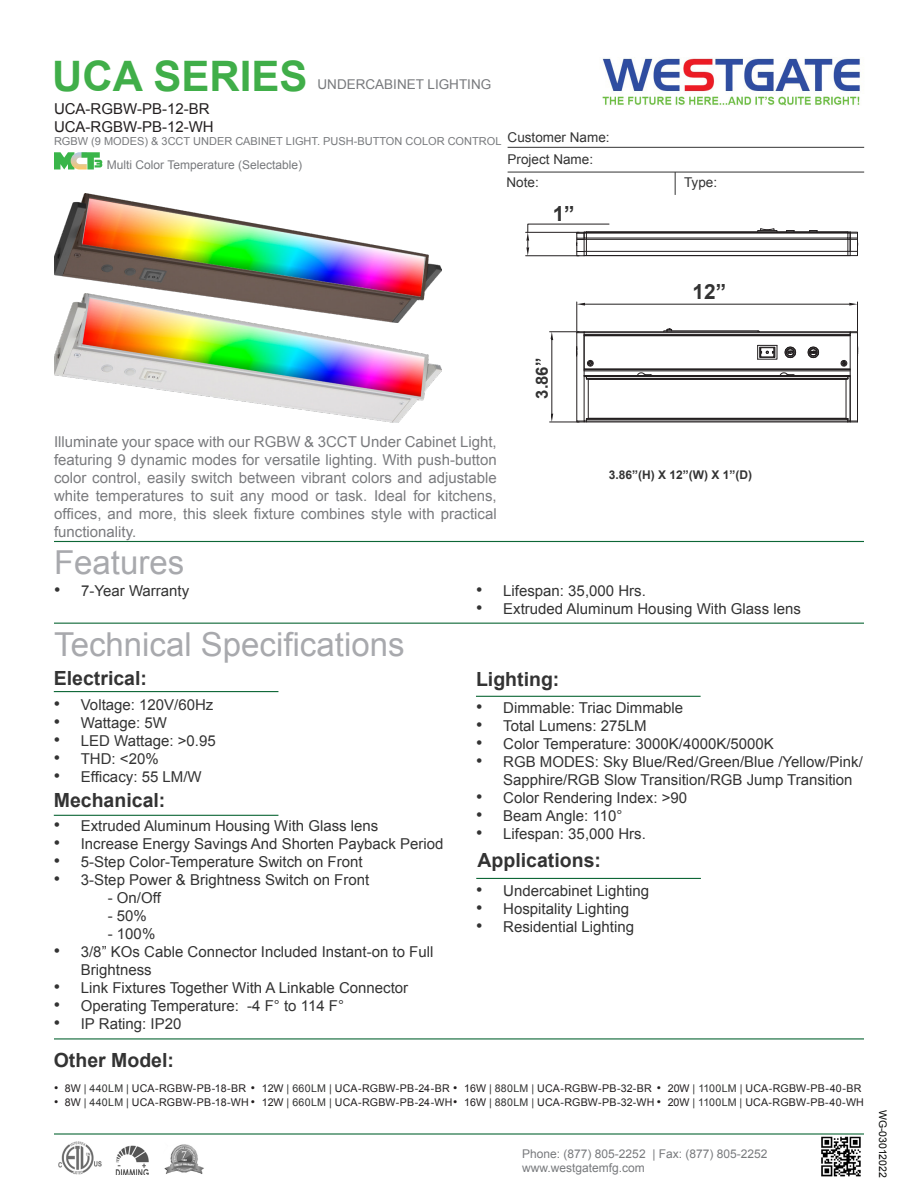
<style>
.page{position:relative;width:918px;height:1188px;background:#fff}
.page>*{position:absolute;margin:0;border:0;box-sizing:border-box;transform-origin:0 0}
.t1{font:700 42px "Arial";color:#40ae49}
.t2{font:33px "Arial";color:#a8a9ad}
.t3{font:700 20.85px "Arial";color:#333}
.t4{font:700 19.5px "Arial";color:#333}
.t5{font:700 16.65px "Arial";color:#333}
.t6{font:15px/18px "Arial";color:#333}
.t7{font:15px/18px "Arial";color:#7a7b7e;text-align:justify}
.t8{font:15px "Arial";color:#231f20}
.t9{font:13.5px "Arial";color:#333}
.t10{font:13.5px "Arial";color:#787a7d}
.t11{font:12px "Arial";color:#787a7d}
.t12{font:700 12px "Arial";color:#333}
.t13{font:10.95px "Arial";color:#787a7d}
.t14{font:10.65px "Arial";letter-spacing:.015em;color:#231f20}
.t15{font:10.5px "Arial";letter-spacing:-.005em;color:#040503}
.t16{font:10.2px "Arial";color:#231f20}
.t17{font:10.2px "Koz Go Pr 6 N";color:#231f20}
.s1{font-size:18px}
.s2{font-size:12px}
.s3{color:#333}
.s4{color:#323332}
</style>
<div class="page">
<svg style="left:526px;top:223px;width:333px;height:34px"></svg>
<img style="left:54px;top:193px;width:388px;height:101px">
<img style="left:54px;top:294px;width:388px;height:129px">
<hr style="left:54px;top:541px;width:810px;height:1px;background:#0d6736">
<hr style="left:508px;top:147px;width:356px;height:1px;background:#333">
<svg style="left:675px;top:173px;width:1px;height:22px"></svg>
<hr style="left:508px;top:172px;width:356px;height:1px;background:#333">
<hr style="left:54px;top:623px;width:810px;height:1px;background:#0d6736">
<hr style="left:54px;top:1038px;width:810px;height:2px;background:#0d6736">
<hr style="left:54px;top:1133px;width:810px;height:2px;background:#0d6736">
<hr style="left:54px;top:691px;width:224px;height:1px;background:#0d6736">
<img style="left:602px;top:58px;width:258px;height:48px">
<hr style="left:476px;top:878px;width:225px;height:1px;background:#0d6736">
<img style="left:821px;top:1136px;width:40px;height:41px">
<svg style="left:550px;top:302px;width:309px;height:121px"></svg>
<img style="left:58px;top:1141px;width:44px;height:33px">
<img style="left:115px;top:1145px;width:34px;height:29px">
<img style="left:164px;top:1144px;width:40px;height:30px">
<hr style="left:476px;top:696px;width:225px;height:1px;background:#0d6736">
<hr style="left:54px;top:815px;width:224px;height:1px;background:#0d6736">
<svg style="left:54px;top:152px;width:48px;height:17px"></svg>
<p class="t1" style="left:52px;top:48px;width:257px">UCA SERIES</p>
<p class="t10" style="left:318px;top:75px;width:175px">UNDERCABINET LIGHTING</p>
<p class="t8" style="left:54px;top:99px;width:157px">UCA-RGBW-PB-12-BR</p>
<p class="t8" style="left:54px;top:117px;width:161px">UCA-RGBW-PB-12-WH</p>
<p class="t9" style="left:508px;top:128px;width:104px">Customer Name:</p>
<p class="t9" style="left:508px;top:150px;width:87px">Project Name:</p>
<p class="t9" style="left:507px;top:173px;width:34px">Note:</p>
<p class="t9" style="left:684px;top:173px;width:35px">Type:</p>
<p class="t17" style="left:533px;top:133px;width:62px">25.4mm(1in )</p>
<p class="t13" style="left:54px;top:134px;width:449px">RGBW (9 MODES) &amp; 3CCT UNDER CABINET LIGHT. PUSH-BUTTON COLOR CONTROL</p>
<p class="t11" style="left:107px;top:157px;width:197px">Multi Color Temperature (Selectable)</p>
<p class="t3" style="left:553px;top:200px;width:24px">1”</p>
<p class="t3" style="left:693px;top:278px;width:35px">12”</p>
<p class="t7" style="left:54px;top:432px;width:444px">Illuminate your space with our RGBW &amp; 3CCT Under Cabinet Light, featuring 9 dynamic modes for versatile lighting. With push-button color control, easily switch between vibrant colors and adjustable white temperatures to suit any mood or task. Ideal for kitchens, offices, and more, this sleek fixture combines style with practical functionality.</p>
<p class="t2" style="left:54px;top:541px;width:132px">Features</p>
<p class="t16" style="left:535px;top:414px;width:65px;rotate:-90deg">98mm(3.86in)</p>
<p class="t5" style="left:531px;top:399px;width:42px;rotate:-90deg">3.86”</p>
<p class="t12" style="left:609px;top:466px;width:145px">3.86”(H) X 12”(W) X 1”(D)</p>
<p class="t6" style="left:54px;top:582px;width:137px"><span class="s1">•</span> 7-Year Warranty</p>
<p class="t6" style="left:476px;top:582px;width:171px"><span class="s1">•</span> Lifespan: 35,000 Hrs.</p>
<p class="t6" style="left:476px;top:600px;width:326px"><span class="s1">•</span> Extruded Aluminum Housing With Glass lens</p>
<p class="t2" style="left:54px;top:623px;width:352px">Technical Specifications</p>
<p class="t4" style="left:54px;top:666px;width:95px">Electrical:</p>
<p class="t6" style="left:54px;top:696px;width:161px"><span class="s1">•</span> Voltage: 120V/60Hz</p>
<p class="t6" style="left:54px;top:714px;width:115px"><span class="s1">•</span> Wattage: 5W</p>
<p class="t6" style="left:54px;top:732px;width:163px"><span class="s1">•</span> LED Wattage: &gt;0.95</p>
<p class="t6" style="left:54px;top:750px;width:106px"><span class="s1">•</span> THD: &lt;20%</p>
<p class="t6" style="left:54px;top:768px;width:149px"><span class="s1">•</span> Efficacy: 55 LM/W</p>
<p class="t4" style="left:54px;top:788px;width:113px">Mechanical:</p>
<p class="t6" style="left:54px;top:817px;width:326px"><span class="s1">•</span> Extruded Aluminum Housing With Glass lens</p>
<p class="t6" style="left:54px;top:835px;width:391px"><span class="s1">•</span> Increase Energy Savings And Shorten Payback Period</p>
<p class="t6" style="left:54px;top:853px;width:310px"><span class="s1">•</span> 5-Step Color-Temperature Switch on Front</p>
<p class="t6" style="left:54px;top:871px;width:317px"><span class="s1">•</span> 3-Step Power &amp; Brightness Switch on Front</p>
<p class="t6" style="left:108px;top:889px;width:55px">- On/Off</p>
<p class="t6" style="left:108px;top:907px;width:41px">- 50%</p>
<p class="t6" style="left:108px;top:925px;width:49px">- 100%</p>
<p class="t6" style="left:81px;top:943px;width:354px;text-indent:-27px"><span class="s1">•</span> 3/8” KOs Cable Connector Included Instant-on to Full<br>Brightness</p>
<p class="t6" style="left:54px;top:979px;width:356px"><span class="s1">•</span> Link Fixtures Together With A Linkable Connector</p>
<p class="t6" style="left:54px;top:997px;width:292px"><span class="s1">•</span> Operating Temperature: -4 F° to 114 F°</p>
<p class="t6" style="left:54px;top:1015px;width:129px"><span class="s1">•</span> IP Rating: IP20</p>
<p class="t4" style="left:476px;top:666px;width:85px">Lighting:</p>
<p class="t6" style="left:476px;top:699px;width:209px"><span class="s1">•</span> Dimmable: Triac Dimmable</p>
<p class="t6" style="left:476px;top:717px;width:172px"><span class="s1">•</span> Total Lumens: 275LM</p>
<p class="t6" style="left:476px;top:735px;width:299px"><span class="s1">•</span> Color Temperature: 3000K/4000K/5000K</p>
<p class="t6" style="left:503px;top:753px;width:361px;text-indent:-27px"><span class="s1">•</span> RGB MODES: Sky Blue/Red/Green/Blue /Yellow/Pink/<br>Sapphire/RGB Slow Transition/RGB Jump Transition</p>
<p class="t6" style="left:476px;top:789px;width:212px"><span class="s1">•</span> Color Rendering Index: &gt;90</p>
<p class="t6" style="left:476px;top:807px;width:148px"><span class="s1">•</span> Beam Angle: 110°</p>
<p class="t6" style="left:476px;top:825px;width:171px"><span class="s1">•</span> Lifespan: 35,000 Hrs.</p>
<p class="t4" style="left:478px;top:848px;width:125px">Applications:</p>
<p class="t6" style="left:476px;top:882px;width:174px"><span class="s1">•</span> Undercabinet Lighting</p>
<p class="t6" style="left:476px;top:900px;width:154px"><span class="s1">•</span> Hospitality Lighting</p>
<p class="t6" style="left:476px;top:918px;width:159px"><span class="s1">•</span> Residential Lighting</p>
<p class="t4" style="left:54px;top:1048px;width:122px">Other Model:</p>
<p class="t14" style="left:54px;top:1081px;width:600px"><span class="s2">•</span> 8W <span class="s3">|</span> <span class="s4">440LM</span> <span class="s3">|</span> UCA-RGBW-PB-18-BR <span class="s2">•</span> 12W <span class="s3">|</span> <span class="s4">660LM</span> <span class="s3">|</span> UCA-RGBW-PB-24-BR <span class="s2">•</span> 16W <span class="s3">|</span> <span class="s4">880LM</span> <span class="s3">|</span> UCA-RGBW-PB-32-BR</p>
<p class="t14" style="left:54px;top:1096px;width:812px"><span class="s2">•</span> 8W <span class="s3">|</span> <span class="s4">440LM</span> <span class="s3">|</span> UCA-RGBW-PB-18-WH <span class="s2">•</span> 12W <span class="s3">|</span> <span class="s4">660LM</span> <span class="s3">|</span> UCA-RGBW-PB-24-WH<span class="s2">•</span> 16W <span class="s3">|</span> <span class="s4">880LM</span> <span class="s3">|</span> UCA-RGBW-PB-32-WH <span class="s2">•</span> 20W <span class="s3">|</span> <span class="s4">1100LM</span> <span class="s3">|</span> UCA-RGBW-PB-40-WH</p>
<p class="t14" style="left:657px;top:1081px;width:206px"><span class="s2">•</span> 20W <span class="s3">|</span> <span class="s4">1100LM</span> <span class="s3">|</span> UCA-RGBW-PB-40-BR</p>
<p class="t11" style="left:522px;top:1146px;width:247px">Phone: (877) 805-2252 | Fax: (877) 805-2252</p>
<p class="t11" style="left:522px;top:1160px;width:124px">www.westgatemfg.com</p>
<p class="t15" style="left:890px;top:1110px;width:69px;rotate:90deg">WG-03012022</p>
</div>
